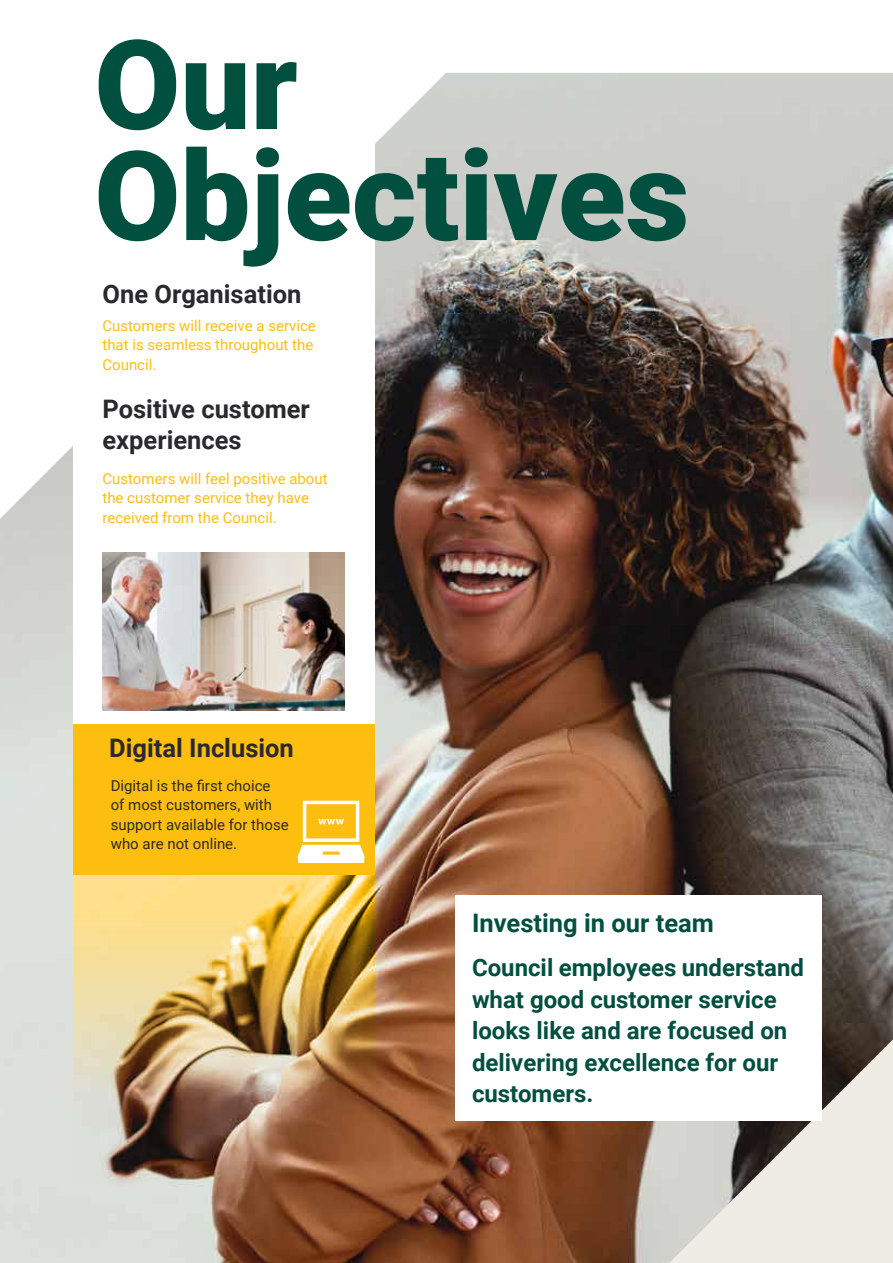
<style>
.page{position:relative;width:893px;height:1263px;background:#fff}
.page>*{position:absolute;margin:0;border:0;box-sizing:border-box;transform-origin:0 0}
.t1{font:900 124.5px/111px "Roboto";color:#004f3f}
.t2{font:700 25.5px/31.5px "Roboto";color:#2a292c}
.t3{font:700 25.5px "Roboto";color:#004f3f}
.t4{font:700 24px/31.5px "Roboto";color:#004f3f}
.t5{font:15px/19.5px "Roboto";color:#febe10}
.t6{font:15px/19.5px "Roboto";color:#2a292c}
</style>
<div class="page">
<img style="left:0;top:73px;width:893px;height:1190px">
<div style="left:73px;top:72px;width:302px;height:652px;background:#fff"></div>
<div style="left:73px;top:724px;width:302px;height:150px;background:#febe10"></div>
<img style="left:73px;top:874px;width:302px;height:309px">
<img style="left:102px;top:552px;width:243px;height:159px">
<div style="left:455px;top:895px;width:366px;height:226px;background:#fff"></div>
<svg style="left:298px;top:801px;width:67px;height:62px"></svg>
<h1 class="t1" style="left:94px;top:25px;width:596px">Our<br>Objectives</h1>
<h2 class="t2" style="left:102px;top:277px;width:201px">One Organisation</h2>
<p class="t5" style="left:102px;top:315px;width:215px">Customers will receive a service that is seamless throughout the<br>Council.</p>
<h2 class="t2" style="left:102px;top:392px;width:209px">Positive customer experiences</h2>
<p class="t5" style="left:102px;top:468px;width:227px">Customers will feel positive about the customer service they have received from the Council.</p>
<h2 class="t2" style="left:109px;top:731px;width:186px">Digital Inclusion</h2>
<p class="t6" style="left:111px;top:775px;width:179px">Digital is the first choice<br>of most customers, with support available for those who are not online.</p>
<h2 class="t3" style="left:472px;top:905px;width:243px">Investing in our team</h2>
<h3 class="t4" style="left:472px;top:951px;width:334px">Council employees understand what good customer service looks like and are focused on delivering excellence for our customers.</h3>
</div>
